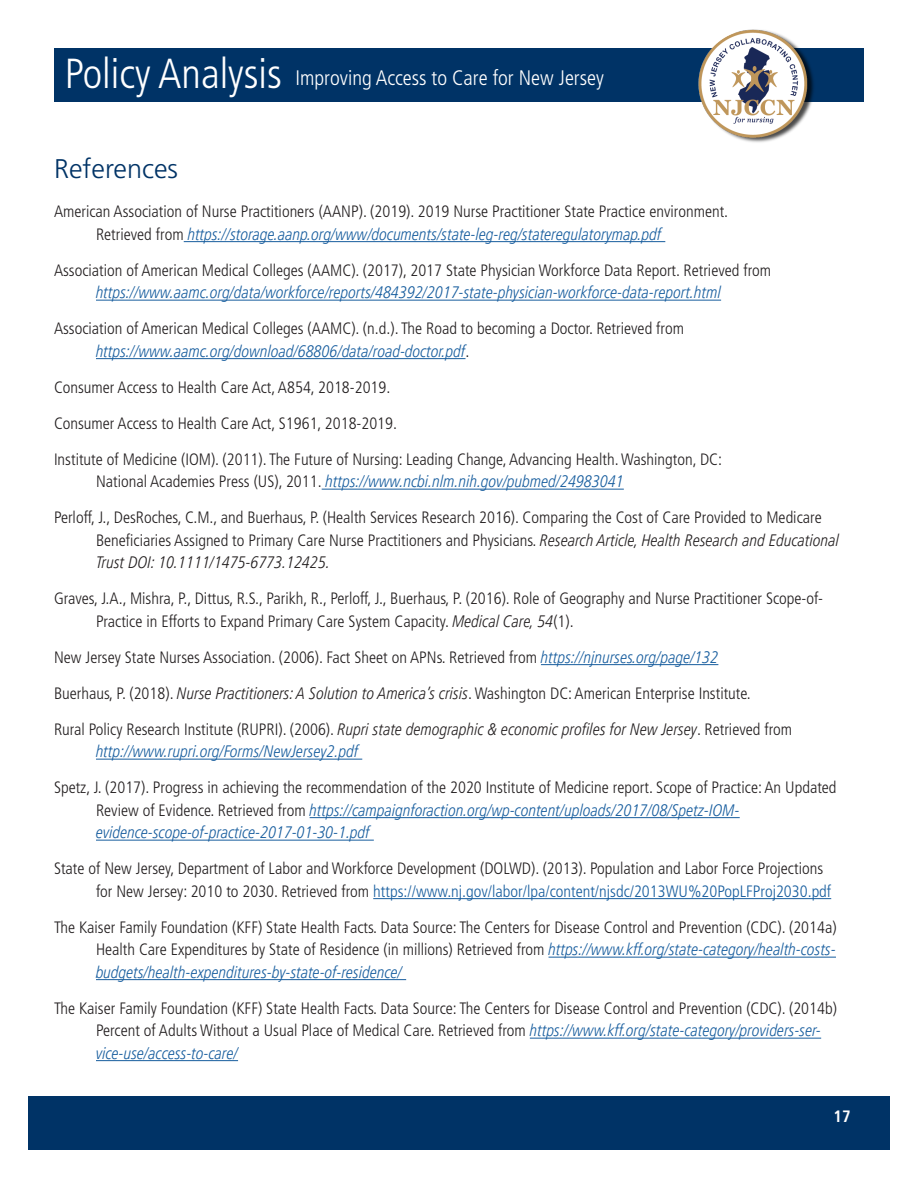
<style>
.page{position:relative;width:918px;height:1188px;background:#fff}
.page>*{position:absolute;margin:0;border:0;box-sizing:border-box;transform-origin:0 0}
.t1{font:300 27px "Frutiger";color:#036}
.t2{font:300 condensed 21px "Frutiger";color:#fff}
.Reference{font:300 condensed 16.5px/22.5px "Frutiger";color:#231f20}
.text_bpara{font:300 condensed 16.5px/22.5px "Frutiger";color:#231f20}
.t3{font:700 condensed 16.5px "Frutiger";color:#fff}
.s1{font-size:42px}
.s2{font-family:"Frutiger LTW04 48 Light Cond It";font-weight:400;font-stretch:normal;color:#175d9e}
.s3{font-family:"Frutiger LTW04 48 Light Cond It";font-weight:400;font-stretch:normal}
.s4{color:#175d9e}
</style>
<div class="page">
<div style="left:28px;top:1096px;width:862px;height:54px;background:#036"></div>
<div style="left:54px;top:48px;width:810px;height:54px;background:#036"></div>
<img style="left:699px;top:29px;width:115px;height:114px">
<hr style="left:184px;top:241px;width:481px;height:1px;background:#175d9e">
<hr style="left:96px;top:300px;width:625px;height:1px;background:#175d9e">
<hr style="left:96px;top:358px;width:370px;height:1px;background:#175d9e">
<hr style="left:322px;top:489px;width:302px;height:1px;background:#175d9e">
<hr style="left:541px;top:664px;width:177px;height:1px;background:#175d9e">
<hr style="left:96px;top:759px;width:266px;height:1px;background:#175d9e">
<hr style="left:310px;top:817px;width:430px;height:1px;background:#175d9e">
<hr style="left:96px;top:840px;width:278px;height:1px;background:#175d9e">
<hr style="left:373px;top:898px;width:458px;height:1px;background:#175d9e">
<hr style="left:549px;top:957px;width:287px;height:1px;background:#175d9e">
<hr style="left:96px;top:979px;width:310px;height:1px;background:#175d9e">
<hr style="left:530px;top:1038px;width:291px;height:1px;background:#175d9e">
<hr style="left:96px;top:1060px;width:142px;height:1px;background:#175d9e">
<p class="t2" style="left:65px;top:66px;width:540px"><span class="s1">Policy Analysis</span> Improving Access to Care for New Jersey</p>
<p class="t1" style="left:54px;top:153px;width:126px">References</p>
<p class="text_bpara" style="left:96px;top:201px;width:634px;text-indent:-42px">American Association of Nurse Practitioners (AANP). (2019). 2019 Nurse Practitioner State Practice environment.<br>Retrieved from <span class="s2">https://storage.aanp.org/www/documents/state-leg-reg/stateregulatorymap.pdf</span></p>
<p class="Reference" style="left:54px;top:259px;width:719px;text-align:center">Association of American Medical Colleges (AAMC). (2017), 2017 State Physician Workforce Data Report. Retrieved from <span class="s2">https://www.aamc.org/data/workforce/reports/484392/2017-state-physician-workforce-data-report.html</span></p>
<p class="Reference" style="left:96px;top:318px;width:590px;text-indent:-42px">Association of American Medical Colleges (AAMC). (n.d.). The Road to becoming a Doctor. Retrieved from <span class="s2">https://www.aamc.org/download/68806/data/road-doctor.pdf</span>.</p>
<p class="Reference" style="left:54px;top:376px;width:338px">Consumer Access to Health Care Act, A854, 2018-2019.</p>
<p class="Reference" style="left:54px;top:412px;width:345px">Consumer Access to Health Care Act, S1961, 2018-2019.</p>
<p class="Reference" style="left:96px;top:448px;width:628px;text-indent:-42px">Institute of Medicine (IOM). (2011). The Future of Nursing: Leading Change, Advancing Health. Washington, DC:<br>National Academies Press (US), 2011. <span class="s2">https://www.ncbi.nlm.nih.gov/pubmed/24983041</span></p>
<p class="Reference" style="left:96px;top:507px;width:745px;text-indent:-42px">Perloff, J., DesRoches, C.M., and Buerhaus, P. (Health Services Research 2016). Comparing the Cost of Care Provided to Medicare<br>Beneficiaries Assigned to Primary Care Nurse Practitioners and Physicians. <span class="s3">Research Article, Health Research and Educational<br>Trust DOI: 10.1111/1475-6773.12425.</span></p>
<p class="Reference" style="left:96px;top:588px;width:729px;text-indent:-42px">Graves, J.A., Mishra, P., Dittus, R.S., Parikh, R., Perloff, J., Buerhaus, P. (2016). Role of Geography and Nurse Practitioner Scope-of-<br>Practice in Efforts to Expand Primary Care System Capacity. <span class="s3">Medical Care, 54</span>(1).</p>
<p class="Reference" style="left:54px;top:646px;width:666px">New Jersey State Nurses Association. (2006). Fact Sheet on APNs. Retrieved from <span class="s2">https://njnurses.org/page/132</span></p>
<p class="Reference" style="left:54px;top:682px;width:698px">Buerhaus, P. (2018). <span class="s3">Nurse Practitioners: A Solution to America’s crisis</span>. Washington DC: American Enterprise Institute.</p>
<p class="Reference" style="left:96px;top:718px;width:698px;text-indent:-42px">Rural Policy Research Institute (RUPRI). (2006). <span class="s3">Rupri state demographic &amp; economic profiles for New Jersey</span>. Retrieved from <span class="s2">http://www.rupri.org/Forms/NewJersey2.pdf</span></p>
<p class="Reference" style="left:96px;top:777px;width:742px;text-indent:-42px">Spetz, J. (2017). Progress in achieving the recommendation of the 2020 Institute of Medicine report. Scope of Practice: An Updated<br>Review of Evidence. Retrieved from <span class="s2">https://campaignforaction.org/wp-content/uploads/2017/08/Spetz-IOM&shy;evidence-scope-of-practice-2017-01-30-1.pdf</span></p>
<p class="Reference" style="left:96px;top:858px;width:737px;text-indent:-42px">State of New Jersey, Department of Labor and Workforce Development (DOLWD). (2013). Population and Labor Force Projections for New Jersey: 2010 to 2030. Retrieved from <span class="s4">https://www.nj.gov/labor/lpa/content/njsdc/2013WU%20PopLFProj2030.pdf</span></p>
<p class="Reference" style="left:96px;top:916px;width:742px;text-align:justify;text-indent:-42px">The Kaiser Family Foundation (KFF) State Health Facts. Data Source: The Centers for Disease Control and Prevention (CDC). (2014a)<br>Health Care Expenditures by State of Residence (in millions) Retrieved from <span class="s2">https://www.kff.org/state-category/health-costs&shy;budgets/health-expenditures-by-state-of-residence/</span></p>
<p class="Reference" style="left:96px;top:997px;width:742px;text-indent:-42px">The Kaiser Family Foundation (KFF) State Health Facts. Data Source: The Centers for Disease Control and Prevention (CDC). (2014b)<br>Percent of Adults Without a Usual Place of Medical Care. Retrieved from <span class="s2">https://www.kff.org/state-category/providers-ser&shy;vice-use/access-to-care/</span></p>
<p class="t3" style="left:834px;top:1107px;width:19px">17</p>
</div>
